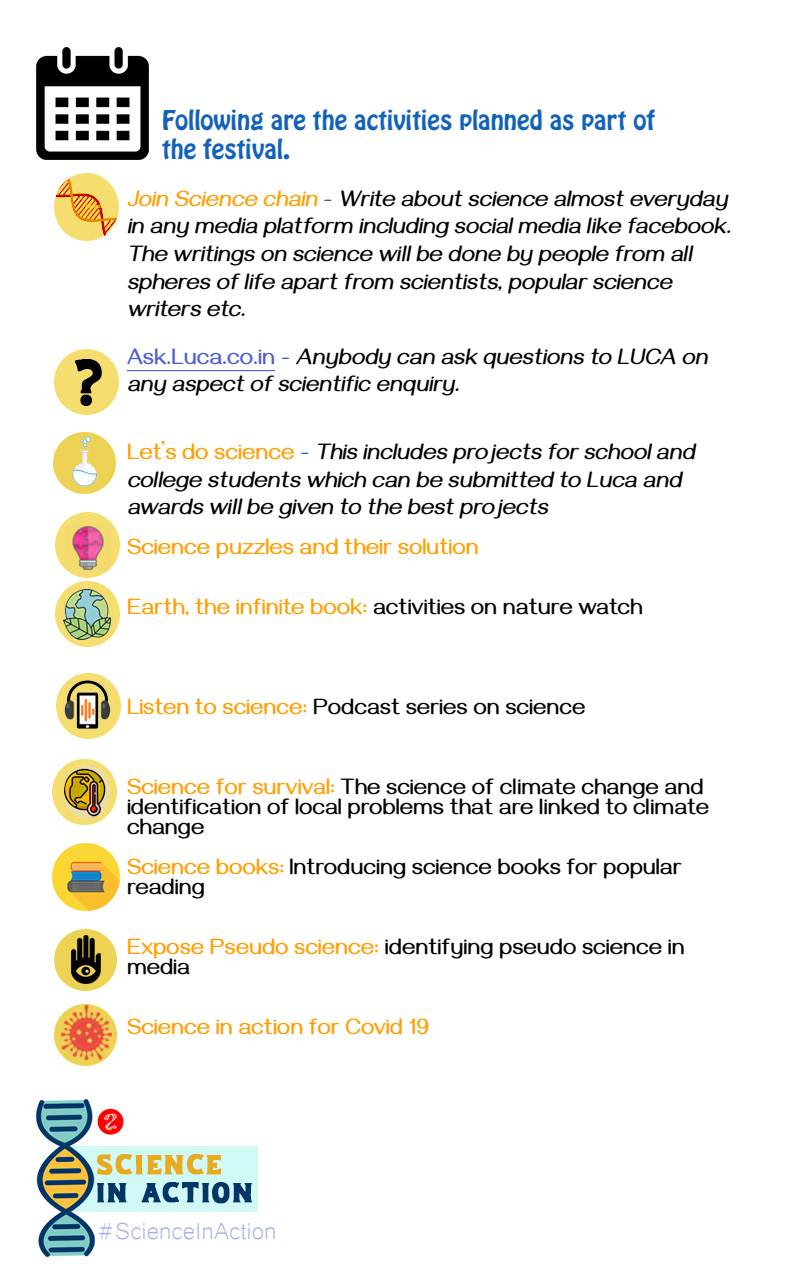
<style>
.page{position:relative;width:800px;height:1280px;background:#fff}
.page>*{position:absolute;margin:0;border:0;box-sizing:border-box;transform-origin:0 0}
.t1{font:30px "Microsoft Yi Baiti";color:#a7adea}
.t2{font:24px/28.8px "Hobo Std";color:#1262b9}
.t3{font:italic 700 23px/27.6px "Gayathri";color:#000}
.t4{font:700 23px/20px "Gayathri";color:#000}
.t5{font:700 23px "Gayathri";color:#ff9e00}
.s1{color:#ff9e00}
.s2{font-style:normal;color:#1262b9}
.s3{font-style:normal;color:#4f5cd6}
.s4{font-style:normal;color:#ff9e00}
</style>
<div class="page">
<img style="left:32px;top:47px;width:244px;height:1213px">
<hr style="left:127px;top:370px;width:148px;height:1px;background:#4f5cd6">
<p class="t2" style="left:162px;top:107px;width:494px">Following are the activities planned as part of the festival.</p>
<p class="t3" style="left:127px;top:184px;width:612px"><span class="s1">Join Science chain</span> <span class="s2">-</span> Write aboutscience almosteveryday in any media platform including socialmedia like facebook.<br>The writingson science willbe done by people from all spheresoflife apartfrom scientists,popularscience writersetc.</p>
<p class="t3" style="left:127px;top:342px;width:589px"><span class="s3">A s k . L u c a . c o . i n</span> <span class="s2">-</span> Anybody can ask questionsto LUCA on any aspectofscientific enquiry.</p>
<p class="t3" style="left:127px;top:437px;width:576px"><span class="s4">L e t ’ s d o s c i e n c e</span> <span class="s2">-</span> Thisincludesprojectsforschooland college studentswhich can be submitted to Luca and awardswillbe given to the bestprojects</p>
<p class="t5" style="left:127px;top:533px;width:353px">Science puzzles and their solution</p>
<p class="t4" style="left:127px;top:596px;width:517px"><span class="s1">Earth, the infinite book:</span> activities on nature watch</p>
<p class="t4" style="left:127px;top:696px;width:460px"><span class="s1">Listen to science:</span> Podcast series on science</p>
<p class="t4" style="left:127px;top:776px;width:584px"><span class="s1">Science for survival:</span> The science of climate change and identification of local problems that are linked to climate change</p>
<p class="t4" style="left:127px;top:856px;width:556px"><span class="s1">Science books:</span> Introducing science books for popular reading</p>
<p class="t4" style="left:127px;top:936px;width:559px"><span class="s1">Expose Pseudo science:</span> identifying pseudo science in media</p>
<p class="t5" style="left:127px;top:1013px;width:304px">Science in action for Covid 19</p>
<h1 class="t1" style="left:96px;top:1213px;width:182px">#ScienceInAction</h1>
</div>
